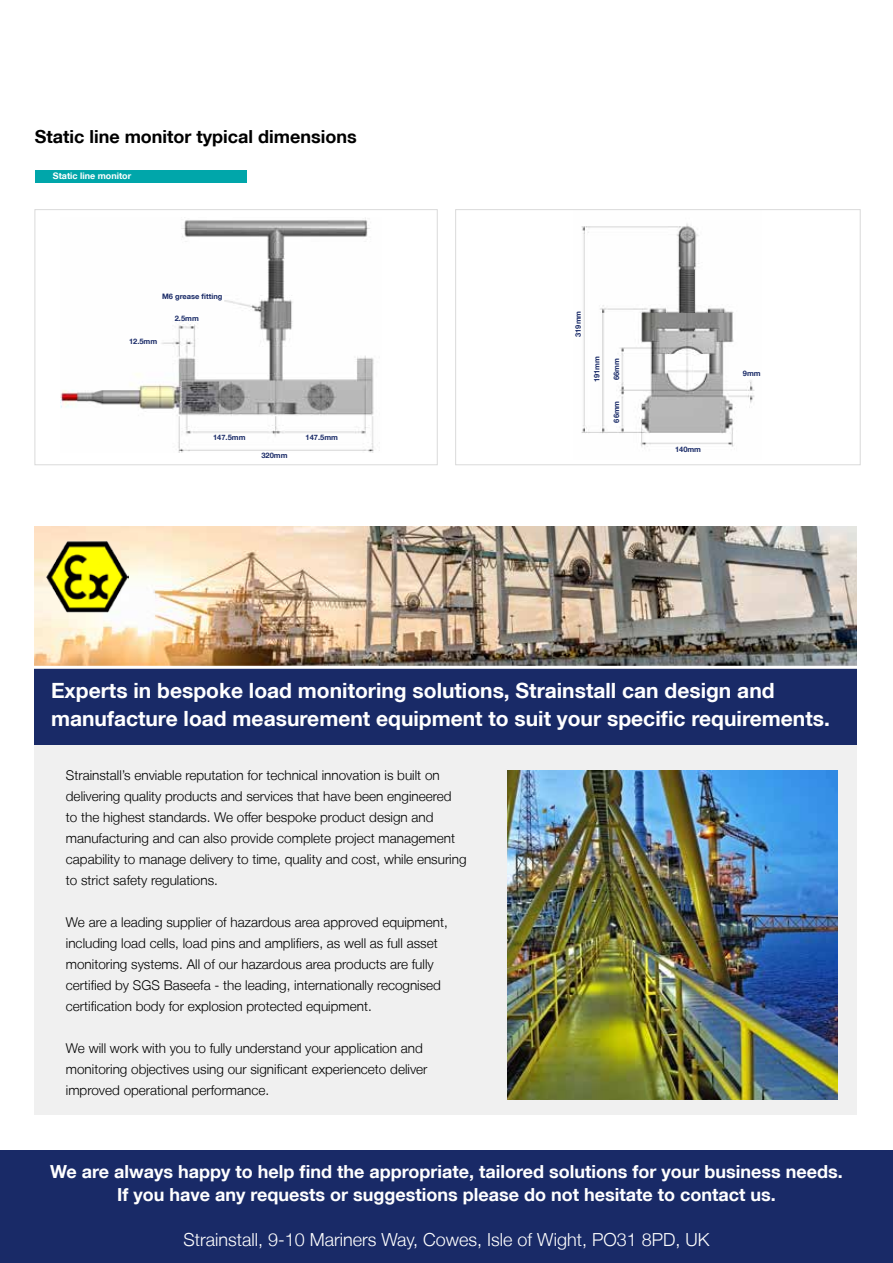
<style>
.page{position:relative;width:893px;height:1263px;background:#fff}
.page>*{position:absolute;margin:0;border:0;box-sizing:border-box;transform-origin:0 0}
.t1{font:700 21px/27px "Helvetica Neue LT";color:#fff}
.t2{font:700 18px/22.5px "Helvetica Neue LT";color:#fff;text-align:center}
.t3{font:300 18px "Helvetica Neue LT";color:#fff}
.t4{font:700 18px "Helvetica Neue LT";color:#000}
.t5{font:300 13.5px/21px "Helvetica Neue LT";color:#000}
.t6{font:700 9px "Helvetica Neue LT";color:#fff}
.t7{font:700 7.5px "Helvetica Neue LT";color:#192a67}
</style>
<div class="page">
<div style="left:0;top:1150px;width:893px;height:113px;background:#192a67"></div>
<div style="left:35px;top:170px;width:211px;height:13px;background:#00a6aa"></div>
<img style="left:60px;top:218px;width:320px;height:234px">
<div style="left:35px;top:209px;width:402px;height:256px;border:1px solid #dadada"></div>
<img style="left:581px;top:223px;width:174px;height:224px">
<div style="left:455px;top:209px;width:405px;height:256px;border:1px solid #dadada"></div>
<div style="left:34px;top:526px;width:823px;height:589px;background:#f0f0f0"></div>
<img style="left:35px;top:526px;width:822px;height:140px">
<img style="left:46px;top:540px;width:83px;height:72px">
<div style="left:34px;top:667px;width:823px;height:78px;background:#192a67"></div>
<hr style="left:0;top:666px;width:893px;height:3px;background:#fff">
<img style="left:507px;top:770px;width:331px;height:329px">
<h2 class="t4" style="left:35px;top:126px;width:324px">Static line monitor typical dimensions</h2>
<p class="t6" style="left:53px;top:171px;width:80px">Static line monitor</p>
<p class="t7" style="left:162px;top:291px;width:62px">M6 grease fitting</p>
<p class="t7" style="left:175px;top:313px;width:26px">2.5mm</p>
<p class="t7" style="left:129px;top:336px;width:30px">12.5mm</p>
<p class="t7" style="left:213px;top:433px;width:34px">147.5mm</p>
<p class="t7" style="left:306px;top:433px;width:34px">147.5mm</p>
<p class="t7" style="left:261px;top:451px;width:28px">320mm</p>
<p class="t7" style="left:574px;top:337px;width:28px;rotate:-90deg">319mm</p>
<p class="t7" style="left:592px;top:382px;width:28px;rotate:-90deg">191mm</p>
<p class="t7" style="left:612px;top:380px;width:23px;rotate:-90deg">66mm</p>
<p class="t7" style="left:612px;top:423px;width:23px;rotate:-90deg">66mm</p>
<p class="t7" style="left:675px;top:444px;width:28px">140mm</p>
<p class="t7" style="left:743px;top:369px;width:19px">9mm</p>
<h1 class="t1" style="left:51px;top:677px;width:780px">Experts in bespoke load monitoring solutions, Strainstall can design and manufacture load measurement equipment to suit your specific requirements.</h1>
<p class="t5" style="left:66px;top:764px;width:402px">Strainstall’s enviable reputation for technical innovation is built on delivering quality products and services that have been engineered<br>to the highest standards. We offer bespoke product design and manufacturing and can also provide complete project management capability to manage delivery to time, quality and cost, while ensuring to strict safety regulations.</p>
<p class="t5" style="left:66px;top:911px;width:383px">We are a leading supplier of hazardous area approved equipment, including load cells, load pins and amplifiers, as well as full asset monitoring systems. All of our hazardous area products are fully certified by SGS Baseefa - the leading, internationally recognised certification body for explosion protected equipment.</p>
<p class="t5" style="left:66px;top:1037px;width:363px">We will work with you to fully understand your application and monitoring objectives using our significant experienceto deliver improved operational performance.</p>
<h2 class="t2" style="left:50px;top:1160px;width:794px">We are always happy to help find the appropriate, tailored solutions for your business needs.<br>If you have any requests or suggestions please do not hesitate to contact us.</h2>
<h2 class="t3" style="left:183px;top:1228px;width:528px">Strainstall, 9-10 Mariners Way, Cowes, Isle of Wight, PO31 8PD, UK</h2>
</div>
